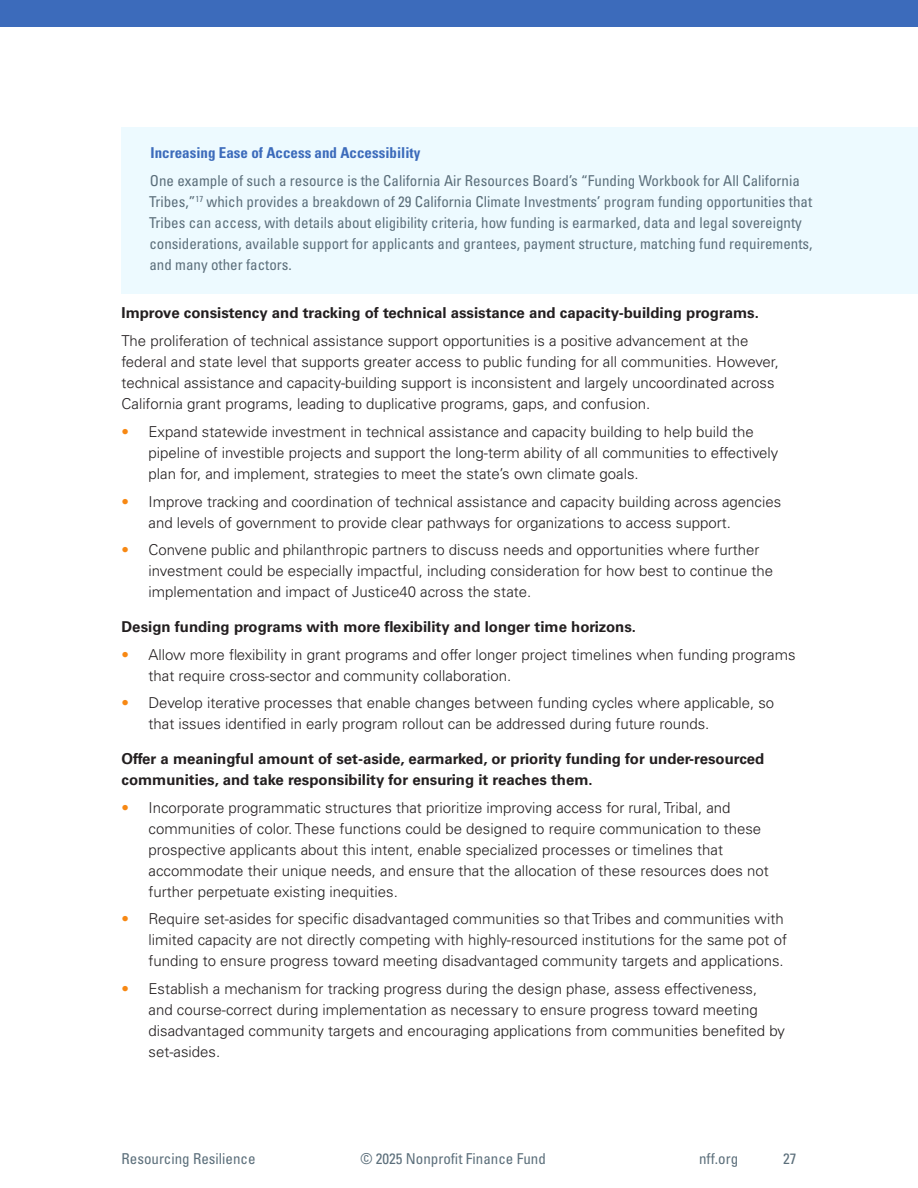
<style>
.page{position:relative;width:918px;height:1188px;background:#fff}
.page>*{position:absolute;margin:0;border:0;box-sizing:border-box;transform-origin:0 0}
.t1{font:300 15px/21px "Univers LT Std";color:#231f20}
.t2{font:condensed 15px/21px "Univers LT Std";color:#5c6f7b}
.t3{font:700 15px/21px "Univers LT Std";color:#231f20}
.t4{font:700 condensed 15px "Univers LT Std";color:#3c6bbb}
.s1{color:#f78813}
</style>
<div class="page">
<div style="left:0;top:0;width:918px;height:27px;background:#3c6bbb"></div>
<div style="left:122px;top:127px;width:796px;height:167px;background:#edfaff"></div>
<p class="t4" style="left:151px;top:144px;width:271px">Increasing Ease of Access and Accessibility</p>
<p class="t2" style="left:149px;top:170px;width:665px">One example of such a resource is the California Air Resources Board’s “Funding Workbook for All California Tribes,”<sup>17</sup> which provides a breakdown of 29 California Climate Investments’ program funding opportunities that Tribes can access, with details about eligibility criteria, how funding is earmarked, data and legal sovereignty considerations, available support for applicants and grantees, payment structure, matching fund requirements, and many other factors.</p>
<p class="t3" style="left:122px;top:303px;width:639px">Improve consistency and tracking of technical assistance and capacity-building programs.</p>
<p class="t1" style="left:122px;top:330px;width:659px">The proliferation of technical assistance support opportunities is a positive advancement at the federal and state level that supports greater access to public funding for all communities. However, technical assistance and capacity-building support is inconsistent and largely uncoordinated across California grant programs, leading to duplicative programs, gaps, and confusion.</p>
<p class="t1" style="left:148px;top:421px;width:631px;text-indent:-27px"><span class="s1">•</span> Expand statewide investment in technical assistance and capacity building to help build the pipeline of investible projects and support the long-term ability of all communities to effectively plan for, and implement, strategies to meet the state’s own climate goals.</p>
<p class="t1" style="left:148px;top:491px;width:634px;text-indent:-27px"><span class="s1">•</span> Improve tracking and coordination of technical assistance and capacity building across agencies and levels of government to provide clear pathways for organizations to access support.</p>
<p class="t1" style="left:148px;top:540px;width:626px;text-indent:-27px"><span class="s1">•</span> Convene public and philanthropic partners to discuss needs and opportunities where further investment could be especially impactful, including consideration for how best to continue the implementation and impact of Justice40 across the state.</p>
<p class="t3" style="left:122px;top:616px;width:516px">Design funding programs with more flexibility and longer time horizons.</p>
<p class="t1" style="left:148px;top:644px;width:649px;text-indent:-27px"><span class="s1">•</span> Allow more flexibility in grant programs and offer longer project timelines when funding programs that require cross-sector and community collaboration.</p>
<p class="t1" style="left:148px;top:693px;width:627px;text-indent:-27px"><span class="s1">•</span> Develop iterative processes that enable changes between funding cycles where applicable, so that issues identified in early program rollout can be addressed during future rounds.</p>
<p class="t3" style="left:122px;top:748px;width:644px">Offer a meaningful amount of set-aside, earmarked, or priority funding for under-resourced communities, and take responsibility for ensuring it reaches them.</p>
<p class="t1" style="left:148px;top:797px;width:622px;text-indent:-27px"><span class="s1">•</span> Incorporate programmatic structures that prioritize improving access for rural, Tribal, and communities of color. These functions could be designed to require communication to these prospective applicants about this intent, enable specialized processes or timelines that accommodate their unique needs, and ensure that the allocation of these resources does not further perpetuate existing inequities.</p>
<p class="t1" style="left:148px;top:909px;width:640px;text-indent:-27px"><span class="s1">•</span> Require set-asides for specific disadvantaged communities so that Tribes and communities with limited capacity are not directly competing with highly-resourced institutions for the same pot of funding to ensure progress toward meeting disadvantaged community targets and applications.</p>
<p class="t1" style="left:148px;top:978px;width:638px;text-indent:-27px"><span class="s1">•</span> Establish a mechanism for tracking progress during the design phase, assess effectiveness, and course-correct during implementation as necessary to ensure progress toward meeting disadvantaged community targets and encouraging applications from communities benefited by set-asides.</p>
<p class="t2" style="left:122px;top:1148px;width:136px">Resourcing Resilience</p>
<p class="t2" style="left:361px;top:1148px;width:187px">© 2025 Nonprofit Finance Fund</p>
<p class="t2" style="left:699px;top:1148px;width:41px">nff.org</p>
<p class="t2" style="left:783px;top:1148px;width:15px">27</p>
</div>
